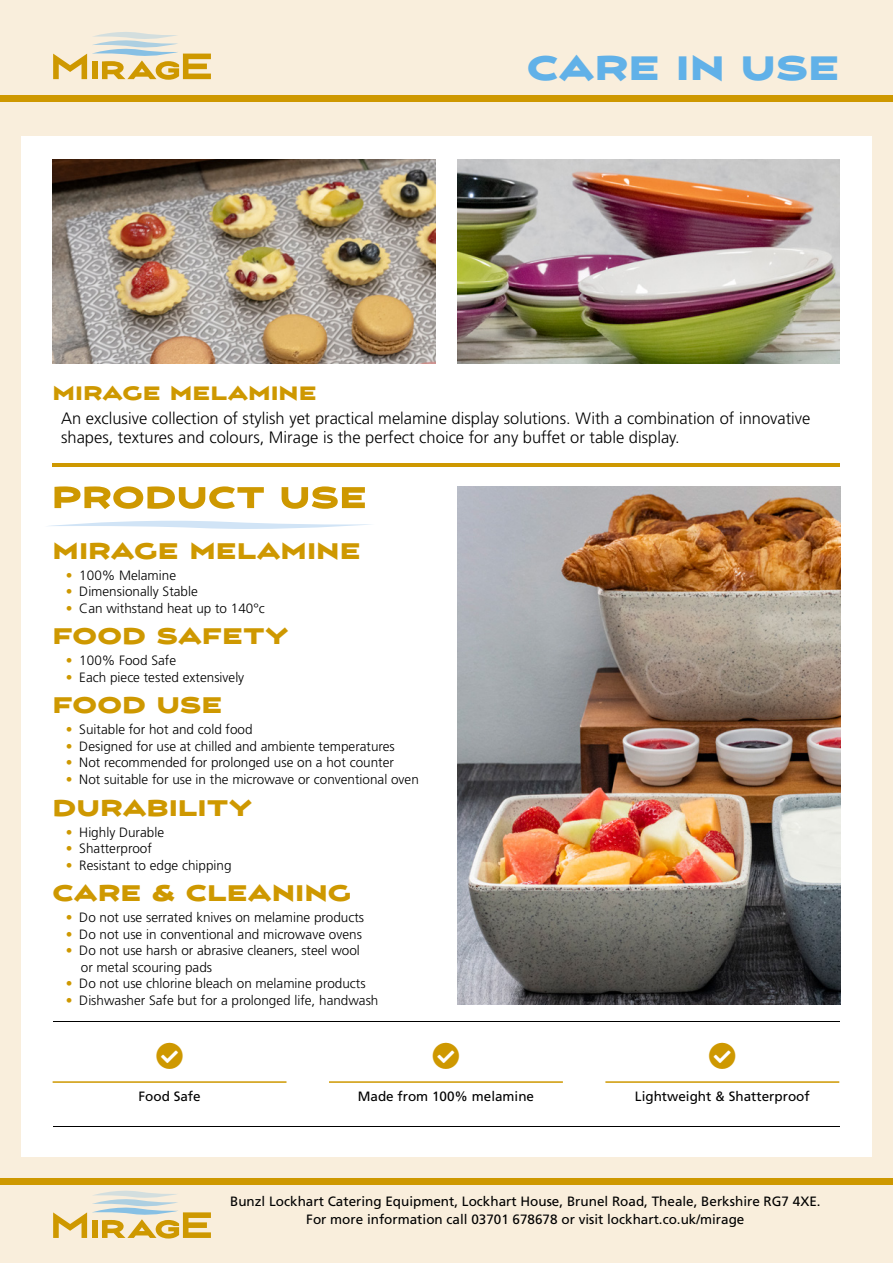
<style>
.page{position:relative;width:893px;height:1263px;background:#f9eedc}
.page>*{position:absolute;margin:0;border:0;box-sizing:border-box;transform-origin:0 0}
.t1{font:31.5px "Vortice Concept";color:#61b1e8}
.t2{font:21px "Vortice Concept";color:#ce9800}
.t3{font:18px "Vortice Concept";color:#ce9800}
.t4{font:300 16.5px/19.5px "Frutiger";color:#000}
.t5{font:300 13.5px/16.5px "Frutiger";color:#000}
.t6{font:13.5px/18px "Frutiger";color:#000;text-align:center}
.s1{color:#ce9800}
</style>
<div class="page">
<div style="left:0;top:1178px;width:893px;height:6px;background:#ce9800"></div>
<div style="left:21px;top:136px;width:851px;height:1021px;background:#fff"></div>
<svg style="left:53px;top:1191px;width:158px;height:47px"></svg>
<div style="left:0;top:96px;width:893px;height:6px;background:#ce9800"></div>
<svg style="left:53px;top:32px;width:158px;height:48px"></svg>
<img style="left:53px;top:159px;width:382px;height:205px">
<img style="left:457px;top:159px;width:383px;height:205px">
<hr style="left:53px;top:463px;width:787px;height:3px;background:#ce9800">
<svg style="left:54px;top:486px;width:311px;height:23px"></svg>
<svg style="left:49px;top:521px;width:322px;height:8px"></svg>
<img style="left:458px;top:486px;width:382px;height:518px">
<hr style="left:53px;top:1022px;width:787px;height:1px;background:#000">
<hr style="left:53px;top:1127px;width:787px;height:1px;background:#000">
<hr style="left:53px;top:1081px;width:233px;height:2px;background:#ce9800">
<hr style="left:329px;top:1081px;width:234px;height:2px;background:#ce9800">
<hr style="left:605px;top:1081px;width:234px;height:2px;background:#ce9800">
<h1 class="t1" style="left:527px;top:53px;width:315px">CARE IN USE</h1>
<h3 class="t3" style="left:53px;top:384px;width:266px">MIRAGE MELAMINE</h3>
<p class="t4" style="left:61px;top:408px;width:751px">An exclusive collection of stylish yet practical melamine display solutions. With a combination of innovative shapes, textures and colours, Mirage is the perfect choice for any buffet or table display.</p>
<h2 class="t2" style="left:53px;top:541px;width:310px">MIRAGE MELAMINE</h2>
<p class="t5" style="left:66px;top:567px;width:112px"><span class="s1">•</span> 100% Melamine</p>
<p class="t5" style="left:66px;top:583px;width:134px"><span class="s1">•</span> Dimensionally Stable</p>
<p class="t5" style="left:66px;top:600px;width:200px"><span class="s1">•</span> Can withstand heat up to 140°c</p>
<h2 class="t2" style="left:53px;top:626px;width:237px">FOOD SAFETY</h2>
<p class="t5" style="left:66px;top:652px;width:112px"><span class="s1">•</span> 100% Food Safe</p>
<p class="t5" style="left:66px;top:669px;width:180px"><span class="s1">•</span> Each piece tested extensively</p>
<h2 class="t2" style="left:53px;top:695px;width:171px">FOOD USE</h2>
<p class="t5" style="left:66px;top:721px;width:188px"><span class="s1">•</span> Suitable for hot and cold food</p>
<p class="t5" style="left:66px;top:738px;width:331px"><span class="s1">•</span> Designed for use at chilled and ambiente temperatures</p>
<p class="t5" style="left:66px;top:754px;width:330px"><span class="s1">•</span> Not recommended for prolonged use on a hot counter</p>
<p class="t5" style="left:66px;top:771px;width:355px"><span class="s1">•</span> Not suitable for use in the microwave or conventional oven</p>
<h2 class="t2" style="left:53px;top:797px;width:201px">DURABILITY</h2>
<p class="t5" style="left:66px;top:823px;width:100px"><span class="s1">•</span> Highly Durable</p>
<p class="t5" style="left:66px;top:840px;width:88px"><span class="s1">•</span> Shatterproof</p>
<p class="t5" style="left:66px;top:856px;width:167px"><span class="s1">•</span> Resistant to edge chipping</p>
<h2 class="t2" style="left:53px;top:883px;width:300px">CARE &amp; CLEANING</h2>
<p class="t5" style="left:66px;top:909px;width:300px"><span class="s1">•</span> Do not use serrated knives on melamine products</p>
<p class="t5" style="left:66px;top:925px;width:298px"><span class="s1">•</span> Do not use in conventional and microwave ovens</p>
<p class="t5" style="left:81px;top:942px;width:281px;text-indent:-15px"><span class="s1">•</span> Do not use harsh or abrasive cleaners, steel wool or metal scouring pads</p>
<p class="t5" style="left:66px;top:975px;width:301px"><span class="s1">•</span> Do not use chlorine bleach on melamine products</p>
<p class="t5" style="left:66px;top:991px;width:314px"><span class="s1">•</span> Dishwasher Safe but for a prolonged life, handwash</p>
<p class="t6" style="left:138px;top:1087px;width:64px">Food Safe</p>
<p class="t6" style="left:358px;top:1087px;width:178px">Made from 100% melamine</p>
<p class="t6" style="left:635px;top:1087px;width:176px">Lightweight &amp; Shatterproof</p>
<p class="t6" style="left:230px;top:1192px;width:592px">Bunzl Lockhart Catering Equipment, Lockhart House, Brunel Road, Theale, Berkshire RG7 4XE.<br>For more information call 03701 678678 or visit lockhart.co.uk/mirage</p>
</div>
